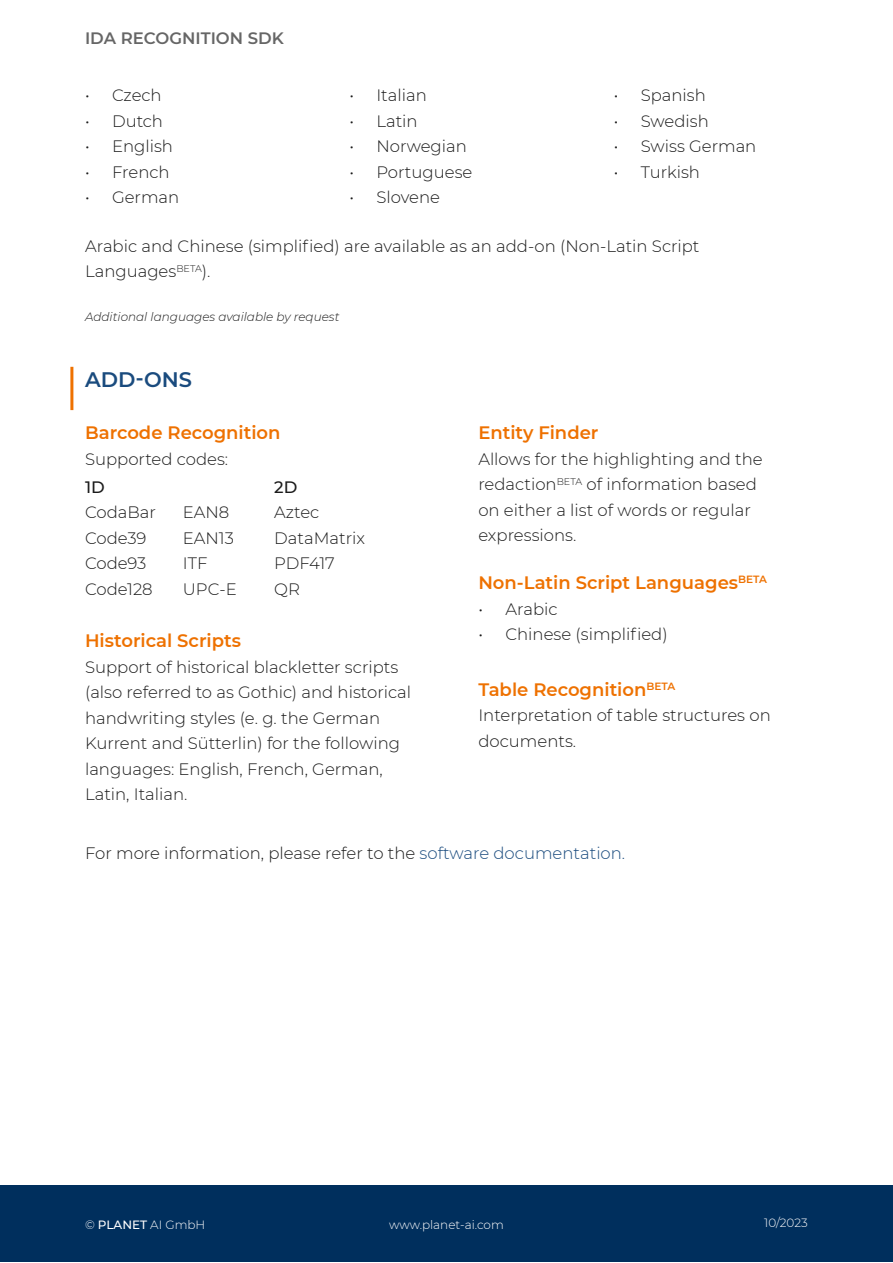
<style>
.page{position:relative;width:893px;height:1263px;background:#fff}
.page>*{position:absolute;margin:0;border:0;box-sizing:border-box;transform-origin:0 0}
.t1{font:600 21px "Montserrat";color:#1a4b7e}
.t2{font:600 18px "Montserrat";color:#ee7100}
.t3{font:300 16.5px/25.5px "Montserrat";color:#1b1b1b}
.t4{font:600 16.5px "Montserrat";color:#666}
.t5{font:500 16.5px "Montserrat";color:#1b1b1b}
.t6{font:300 12px "Montserrat";color:#fff}
.t7{font:italic 300 12px "Montserrat";color:#1b1b1b}
.s1{color:#1a4b7e}
.s2{font-weight:500}
</style>
<div class="page">
<div style="left:0;top:1185px;width:893px;height:77px;background:#002f5d"></div>
<hr style="left:70px;top:367px;width:3px;height:43px;background:#ee7100">
<p class="t4" style="left:85px;top:26px;width:200px">IDA RECOGNITION SDK</p>
<p class="t3" style="left:85px;top:82px;width:78px">• Czech</p>
<p class="t3" style="left:85px;top:107px;width:80px">• Dutch</p>
<p class="t3" style="left:85px;top:133px;width:90px">• English</p>
<p class="t3" style="left:85px;top:158px;width:86px">• French</p>
<p class="t3" style="left:85px;top:184px;width:96px">• German</p>
<p class="t3" style="left:349px;top:82px;width:79px">• Italian</p>
<p class="t3" style="left:349px;top:107px;width:70px">• Latin</p>
<p class="t3" style="left:349px;top:133px;width:119px">• Norwegian</p>
<p class="t3" style="left:349px;top:158px;width:125px">• Portuguese</p>
<p class="t3" style="left:349px;top:184px;width:92px">• Slovene</p>
<p class="t3" style="left:614px;top:82px;width:94px">• Spanish</p>
<p class="t3" style="left:614px;top:107px;width:97px">• Swedish</p>
<p class="t3" style="left:614px;top:133px;width:144px">• Swiss German</p>
<p class="t3" style="left:614px;top:158px;width:88px">• Turkish</p>
<p class="t3" style="left:85px;top:233px;width:616px">Arabic and Chinese (simplified) are available as an add-on (Non-Latin Script<br>Languages<sup>BETA</sup>).</p>
<p class="t7" style="left:85px;top:309px;width:256px">Additional languages available by request</p>
<p class="t1" style="left:85px;top:365px;width:109px">ADD-ONS</p>
<p class="t2" style="left:85px;top:420px;width:197px">Barcode Recognition</p>
<p class="t3" style="left:85px;top:446px;width:145px">Supported codes:</p>
<p class="t5" style="left:85px;top:475px;width:21px">1D</p>
<p class="t3" style="left:85px;top:499px;width:72px">CodaBar</p>
<p class="t3" style="left:85px;top:525px;width:63px">Code39</p>
<p class="t3" style="left:85px;top:550px;width:63px">Code93</p>
<p class="t3" style="left:85px;top:576px;width:69px">Code128</p>
<p class="t5" style="left:274px;top:475px;width:25px">2D</p>
<p class="t3" style="left:274px;top:499px;width:47px">Aztec</p>
<p class="t3" style="left:274px;top:525px;width:92px">DataMatrix</p>
<p class="t3" style="left:274px;top:550px;width:62px">PDF417</p>
<p class="t3" style="left:274px;top:576px;width:27px">QR</p>
<p class="t3" style="left:183px;top:499px;width:48px">EAN8</p>
<p class="t3" style="left:183px;top:525px;width:53px">EAN13</p>
<p class="t3" style="left:183px;top:550px;width:26px">ITF</p>
<p class="t3" style="left:183px;top:576px;width:56px">UPC-E</p>
<p class="t2" style="left:85px;top:628px;width:157px">Historical Scripts</p>
<p class="t3" style="left:85px;top:654px;width:328px">Support of historical blackletter scripts (also referred to as Gothic) and historical handwriting styles (e. g. the German Kurrent and Sütterlin) for the following languages: English, French, German, Latin, Italian.</p>
<p class="t2" style="left:478px;top:420px;width:122px">Entity Finder</p>
<p class="t3" style="left:478px;top:446px;width:286px">Allows for the highlighting and the redaction<sup>BETA</sup> of information based on either a list of words or regular expressions.</p>
<p class="t2" style="left:478px;top:570px;width:290px">Non-Latin Script Languages<sup>BETA</sup></p>
<p class="t3" style="left:478px;top:596px;width:81px">• Arabic</p>
<p class="t3" style="left:478px;top:621px;width:191px">• Chinese (simplified)</p>
<p class="t2" style="left:478px;top:676px;width:198px">Table Recognition<sup>BETA</sup></p>
<p class="t3" style="left:478px;top:702px;width:294px">Interpretation of table structures on documents.</p>
<p class="t3" style="left:85px;top:840px;width:542px">For more information, please refer to the <span class="s1">software documentation.</span></p>
<p class="t6" style="left:85px;top:1216px;width:122px">© <span class="s2">PLANET</span> AI GmbH</p>
<p class="t6" style="left:389px;top:1216px;width:116px">www.planet-ai.com</p>
<p class="t6" style="left:764px;top:1214px;width:45px">10/2023</p>
</div>
